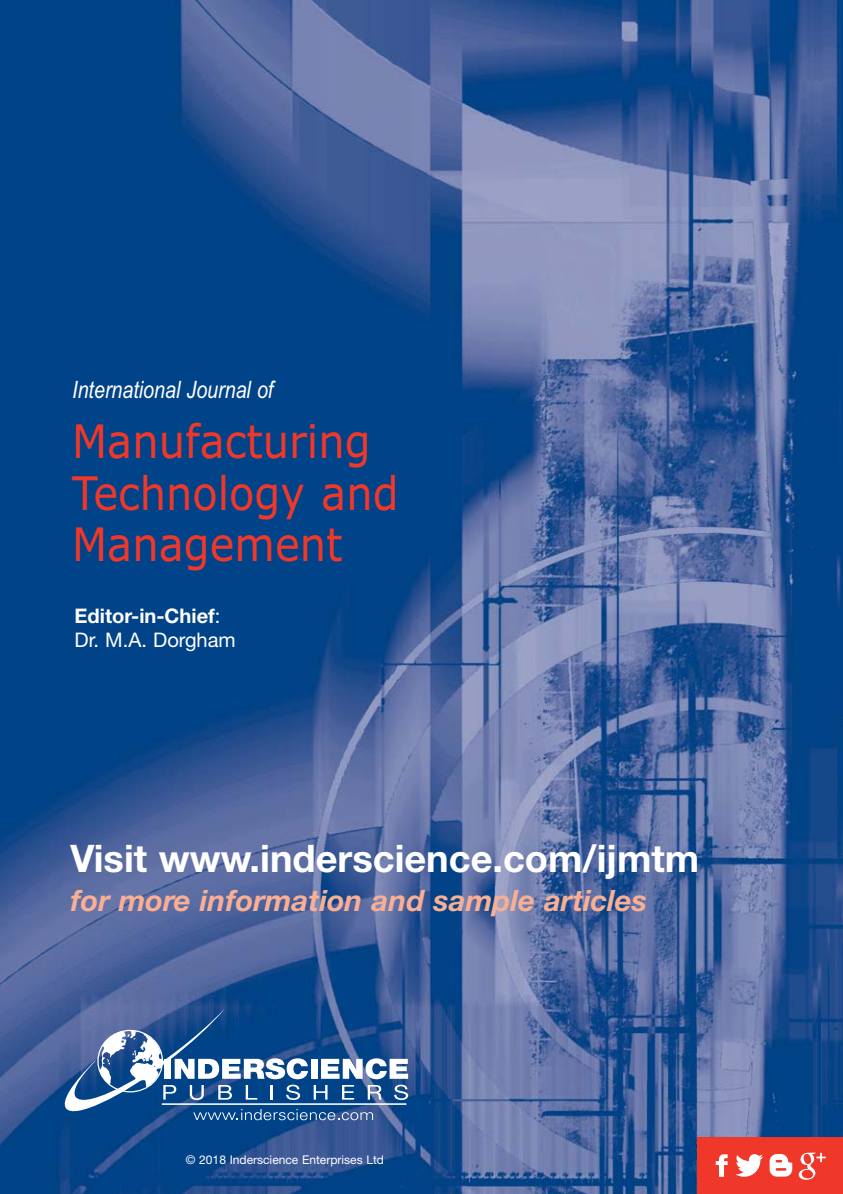
<style>
.page{position:relative;width:843px;height:1194px;background:#fff}
.page>*{position:absolute;margin:0;border:0;box-sizing:border-box;transform-origin:0 0}
.t1{font:46.2px/51.4px "Verdana";color:#ef3829;scale:.9 1}
.t2{font:700 38px "Helvetica Neue";color:#fff}
.t3{font:italic 700 29.4px "Helvetica Neue";color:#f9af94}
.t4{font:italic 24px "Arial Narrow";color:#fff}
.t5{font:700 20px/24.4px "Helvetica Neue";color:#fff}
.t6{font:12px "Helvetica Neue";color:#fff}
.s1{font-weight:400}
</style>
<div class="page">
<img style="left:0;top:0;width:842px;height:1193px">
<svg style="left:65px;top:1009px;width:343px;height:111px;background:#416da2"></svg>
<div style="left:696px;top:1137px;width:146px;height:56px;background:#ef3829"></div>
<svg style="left:715px;top:1154px;width:12px;height:22px"></svg>
<svg style="left:735px;top:1154px;width:27px;height:22px"></svg>
<svg style="left:769px;top:1154px;width:22px;height:22px"></svg>
<svg style="left:798px;top:1152px;width:27px;height:27px"></svg>
<p class="t4" style="left:72px;top:376px;width:202px">International Journal of</p>
<p class="t1" style="left:72px;top:419px;width:364px">Manufacturing<br>Technology and<br>Management</p>
<p class="t5" style="left:74px;top:605px;width:163px">Editor-in-Chief<span class="s1">:<br>Dr. M.A. Dorgham</span></p>
<p class="t2" style="left:70px;top:844px;width:630px">Visit www.inderscience.com/ijmtm</p>
<p class="t3" style="left:70px;top:890px;width:577px">for more information and sample articles</p>
<p class="t6" style="left:186px;top:1154px;width:199px">© 2018 Inderscience Enterprises Ltd</p>
</div>
